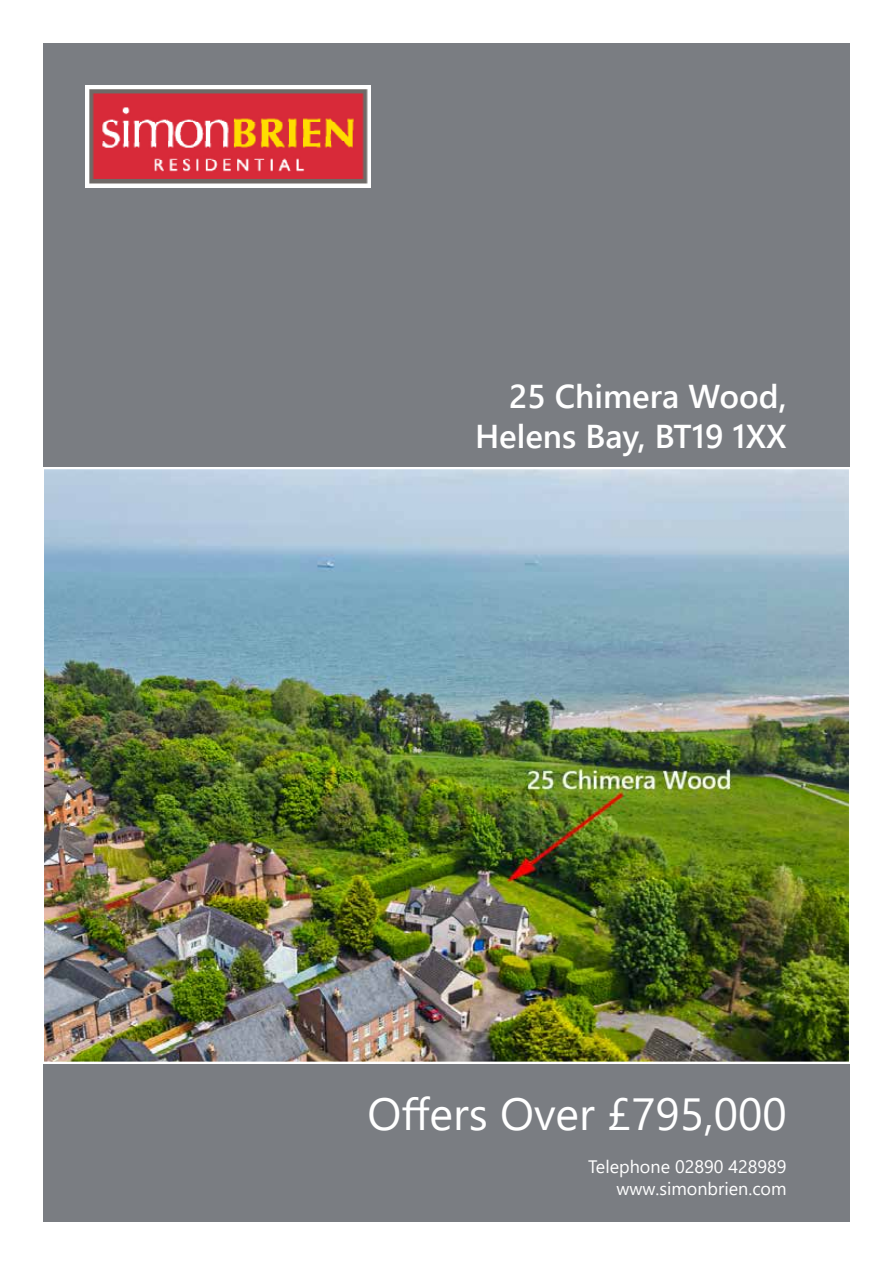
<style>
.page{position:relative;width:893px;height:1263px;background:#fff}
.page>*{position:absolute;margin:0;border:0;box-sizing:border-box;transform-origin:0 0}
.t1{font:45px "Segoe UI";color:#fff}
.t2{font:600 33px/39.6px "Segoe UI";color:#fff;text-align:right}
.t3{font:18px/21.6px "Segoe UI";color:#fff;text-align:right}
</style>
<div class="page">
<div style="left:43px;top:43px;width:807px;height:424px;background:#7a7d82"></div>
<div style="left:43px;top:1064px;width:807px;height:157px;background:#7a7d82"></div>
<img style="left:46px;top:471px;width:801px;height:589px">
<img style="left:85px;top:85px;width:286px;height:102px">
<h2 class="t2" style="left:475px;top:374px;width:313px">25 Chimera Wood,<br>Helens Bay, BT19 1XX</h2>
<h1 class="t1" style="left:368px;top:1071px;width:421px">Offers Over £795,000</h1>
<p class="t3" style="left:588px;top:1154px;width:200px">Telephone 02890 428989 www.simonbrien.com</p>
</div>
